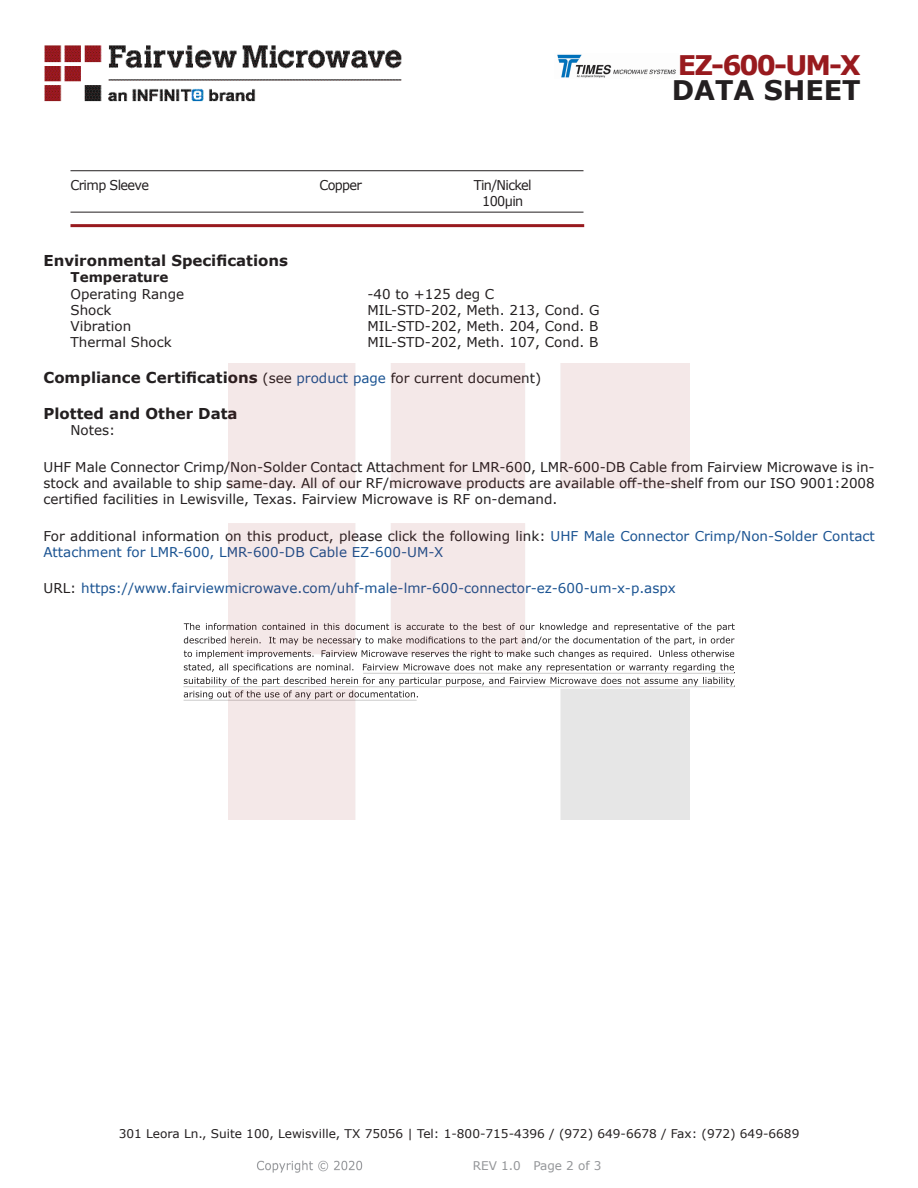
<style>
.page{position:relative;width:918px;height:1188px;background:#fff}
.page>*{position:absolute;margin:0;border:0;box-sizing:border-box;transform-origin:0 0}
.FM{font:700 27px "Verdana";letter-spacing:-.07em;color:#981a1e}
.t1{font:700 27px "Verdana";color:#231f20}
.Head1_for_Compliance{font:700 15px "Verdana";color:#231f20}
.Head1{font:700 15px "Verdana";color:#231f20}
.Web_Description_Para{font:13.5px/16.2px "Verdana";color:#231f20;text-align:justify}
.Web_Description_Para-2{font:13.5px/16.2px "Verdana";color:#1a5392}
.Specs_Para{font:13.5px "Verdana";color:#231f20}
.URL_para{font:13.5px "Verdana";color:#1a5392}
.Table_Body_Connector{font:13.5px "Verdana";letter-spacing:-.05em;color:#231f20;scale:.95 1}
.Head2_after_Head1{font:700 13.5px "Verdana";color:#231f20}
.t2{font:12px "Verdana";color:#231f20}
.REV_Info{font:12px "Verdana";color:#939598}
.s1{font-weight:400;font-size:13.5px}
.s2{font-weight:400;font-size:13.5px;color:#1a5392}
.s3{color:#231f20}
</style>
<div class="page">
<hr style="left:70px;top:170px;width:514px;height:1px;background:#231f20">
<hr style="left:70px;top:212px;width:514px;height:1px;background:#231f20">
<hr style="left:70px;top:224px;width:514px;height:3px;background:#981a1e">
<svg style="left:184px;top:623px;width:551px;height:76px"></svg>
<hr style="left:363px;top:673px;width:372px;height:1px;background:#231f20">
<hr style="left:183px;top:686px;width:551px;height:1px;background:#231f20">
<hr style="left:184px;top:700px;width:233px;height:1px;background:#231f20">
<img style="left:557px;top:54px;width:119px;height:24px">
<img style="left:257px;top:1160px;width:106px;height:13px">
<img style="left:228px;top:364px;width:462px;height:456px">
<img style="left:44px;top:45px;width:358px;height:57px">
<p class="Table_Body_Connector" style="left:70px;top:176px;width:84px">Crimp Sleeve</p>
<p class="Table_Body_Connector" style="left:320px;top:176px;width:46px">Copper</p>
<p class="Table_Body_Connector" style="left:474px;top:176px;width:63px">Tin/Nickel</p>
<p class="Table_Body_Connector" style="left:482px;top:192px;width:45px">100µin</p>
<p class="FM" style="left:678px;top:46px;width:184px">EZ-600-UM-X</p>
<p class="t1" style="left:672px;top:71px;width:191px">DATA SHEET</p>
<p class="Head1" style="left:44px;top:250px;width:246px">Environmental Specifications</p>
<p class="Head2_after_Head1" style="left:70px;top:268px;width:100px">Temperature</p>
<p class="Specs_Para" style="left:70px;top:284px;width:115px">Operating Range</p>
<p class="Specs_Para" style="left:368px;top:284px;width:128px">-40 to +125 deg C</p>
<p class="Specs_Para" style="left:70px;top:301px;width:42px">Shock</p>
<p class="Specs_Para" style="left:368px;top:301px;width:234px">MIL-STD-202, Meth. 213, Cond. G</p>
<p class="Specs_Para" style="left:70px;top:317px;width:62px">Vibration</p>
<p class="Specs_Para" style="left:368px;top:317px;width:232px">MIL-STD-202, Meth. 204, Cond. B</p>
<p class="Specs_Para" style="left:70px;top:333px;width:103px">Thermal Shock</p>
<p class="Specs_Para" style="left:368px;top:333px;width:232px">MIL-STD-202, Meth. 107, Cond. B</p>
<p class="Head1_for_Compliance" style="left:44px;top:367px;width:499px">Compliance Certifications <span class="s1">(see</span> <span class="s2">product page</span> <span class="s1">for current document)</span></p>
<p class="Head1_for_Compliance" style="left:44px;top:403px;width:196px">Plotted and Other Data</p>
<p class="Specs_Para" style="left:70px;top:421px;width:46px">Notes:</p>
<p class="Web_Description_Para" style="left:44px;top:459px;width:833px">UHF Male Connector Crimp/Non-Solder Contact Attachment for LMR-600, LMR-600-DB Cable from Fairview Microwave is in&shy;stock and available to ship same-day. All of our RF/microwave products are available off-the-shelf from our ISO 9001:2008 certified facilities in Lewisville, Texas. Fairview Microwave is RF on-demand.</p>
<p class="Web_Description_Para-2" style="left:44px;top:527px;width:833px"><span class="s3">For additional information on this product, please click the following link:</span> UHF Male Connector Crimp/Non-Solder Contact<br>Attachment for LMR-600, LMR-600-DB Cable EZ-600-UM-X</p>
<p class="URL_para" style="left:44px;top:579px;width:634px"><span class="s3">URL:</span> https://www.fairviewmicrowave.com/uhf-male-lmr-600-connector-ez-600-um-x-p.aspx</p>
<p class="t2" style="left:119px;top:1125px;width:682px">301 Leora Ln., Suite 100, Lewisville, TX 75056 | Tel: 1-800-715-4396 / (972) 649-6678 / Fax: (972) 649-6689</p>
<p class="REV_Info" style="left:473px;top:1157px;width:130px">REV 1.0 Page 2 of 3</p>
</div>
